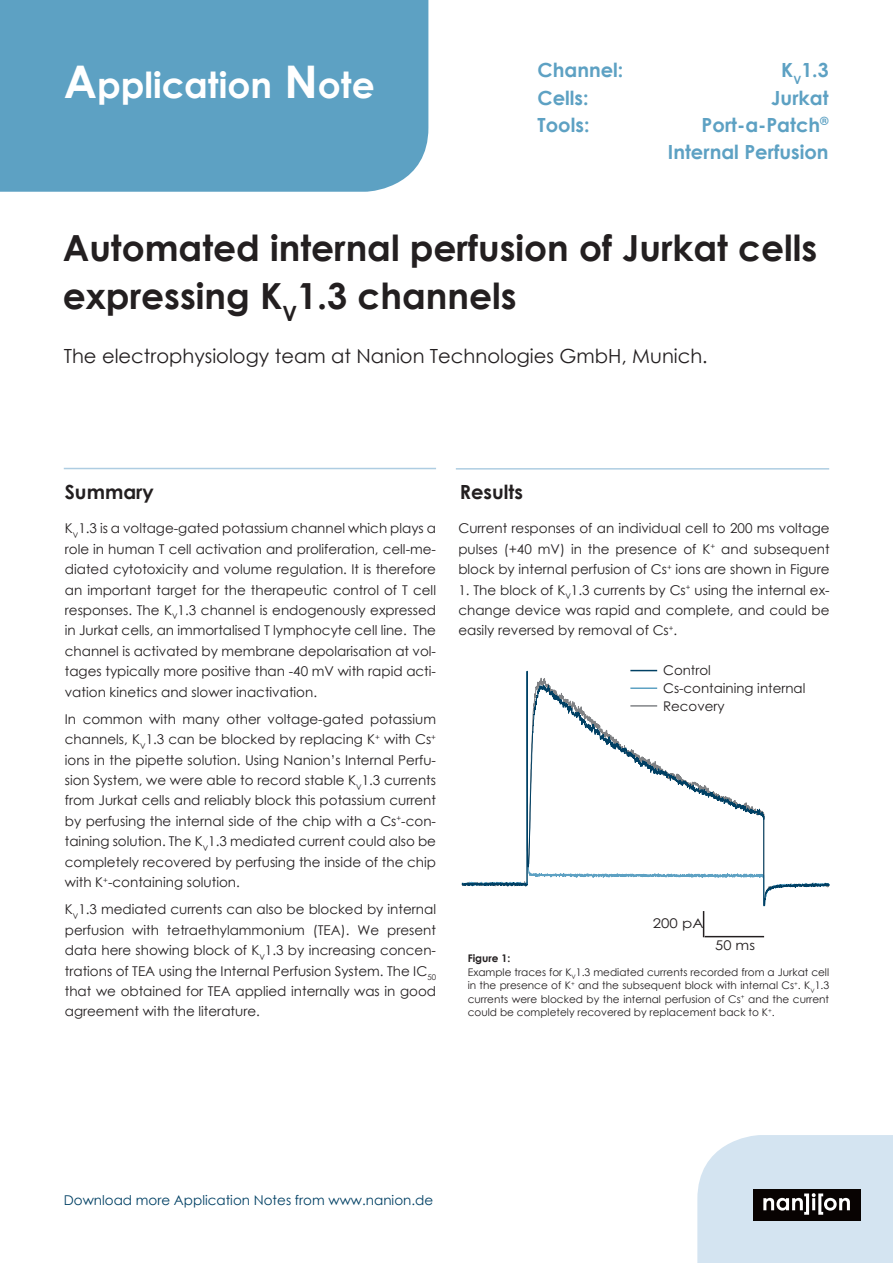
<style>
.page{position:relative;width:893px;height:1263px;background:#fff}
.page>*{position:absolute;margin:0;border:0;box-sizing:border-box;transform-origin:0 0}
.t1{font:700 36px/47.5px "Century Gothic";color:#231f20}
.t2{font:700 36px "Century Gothic";color:#fff}
.t3{font:700 19.5px "Century Gothic";color:#5da1c3}
.t4{font:19.5px "Century Gothic";color:#231f20}
.t5{font:700 19.5px "Century Gothic";color:#231f20}
.t6{font:13.5px/20.4px "Century Gothic";color:#231f20;text-align:justify}
.t7{font:13.5px "Century Gothic";color:#004064}
.t8{font:13.35px/17.7px "Century Gothic";color:#231f20}
.t9{font:13.35px "Century Gothic";color:#231f20;scale:1.13 1}
.t10{font:13.35px "Century Gothic";color:#231f20;scale:1.1 1}
.t11{font:10.5px/13.6px "Century Gothic";color:#231f20;text-align:justify}
.t12{font:700 10.5px "Century Gothic";color:#231f20}
.s1{font-size:45px}
</style>
<div class="page">
<div style="left:0;top:0;width:428px;height:192px;background:#5da1c3"></div>
<svg style="left:697px;top:1135px;width:196px;height:128px;background:#bfccd6"></svg>
<svg style="left:461px;top:669px;width:369px;height:238px"></svg>
<svg style="left:703px;top:911px;width:1px;height:26px"></svg>
<hr style="left:705px;top:936px;width:59px;height:1px;background:#231f20">
<svg style="left:630px;top:670px;width:27px;height:1px"></svg>
<hr style="left:630px;top:687px;width:27px;height:2px;background:#5da1c3">
<hr style="left:630px;top:705px;width:27px;height:2px;background:#808285">
<hr style="left:64px;top:468px;width:372px;height:1px;background:#aecde2">
<hr style="left:456px;top:468px;width:373px;height:2px;background:#aecde2">
<h1 class="t2" style="left:64px;top:57px;width:313px"><span class="s1">A</span>pplication <span class="s1">N</span>ote</h1>
<p class="t3" style="left:538px;top:56px;width:87px">Channel:</p>
<p class="t3" style="left:781px;top:56px;width:49px">K<sub>V</sub>1.3</p>
<p class="t3" style="left:538px;top:83px;width:53px">Cells:</p>
<p class="t3" style="left:771px;top:83px;width:59px">Jurkat</p>
<p class="t3" style="left:538px;top:110px;width:53px">Tools:</p>
<p class="t3" style="left:702px;top:110px;width:128px">Port-a-Patch<sup>®</sup></p>
<p class="t3" style="left:668px;top:137px;width:162px">Internal Perfusion</p>
<p class="t1" style="left:63px;top:223px;width:756px">Automated internal perfusion of Jurkat cells expressing K<sub>V</sub>1.3 channels</p>
<p class="t4" style="left:64px;top:342px;width:645px">The electrophysiology team at Nanion Technologies GmbH, Munich.</p>
<p class="t5" style="left:65px;top:477px;width:90px">Summary</p>
<p class="t5" style="left:460px;top:477px;width:65px">Results</p>
<p class="t6" style="left:458px;top:518px;width:373px">Current responses of an individual cell to 200 ms voltage pulses (+40 mV) in the presence of K<sup>+</sup> and subsequent block by internal perfusion of Cs<sup>+</sup> ions are shown in Figure</p>
<p class="t6" style="left:458px;top:579px;width:373px">1. The block of K<sub>V</sub>1.3 currents by Cs<sup>+</sup> using the internal ex&shy;change device was rapid and complete, and could be easily reversed by removal of Cs<sup>+</sup>.</p>
<p class="t6" style="left:65px;top:518px;width:373px">K<sub>V</sub>1.3 is a voltage-gated potassium channel which plays a role in human T cell activation and proliferation, cell-me&shy;diated cytotoxicity and volume regulation. It is therefore an important target for the therapeutic control of T cell responses. The K<sub>V</sub>1.3 channel is endogenously expressed in Jurkat cells, an immortalised T lymphocyte cell line. The channel is activated by membrane depolarisation at vol&shy;tages typically more positive than -40 mV with rapid acti&shy;vation kinetics and slower inactivation.</p>
<p class="t6" style="left:65px;top:708px;width:373px">In common with many other voltage-gated potassium channels, K<sub>V</sub>1.3 can be blocked by replacing K<sup>+</sup> with Cs<sup>+ </sup>ions in the pipette solution. Using Nanion’s Internal Perfu&shy;sion System, we were able to record stable K<sub>V</sub>1.3 currents from Jurkat cells and reliably block this potassium current by perfusing the internal side of the chip with a Cs<sup>+</sup>-con&shy;taining solution. The K<sub>V</sub>1.3 mediated current could also be completely recovered by perfusing the inside of the chip with K<sup>+</sup>-containing solution.</p>
<p class="t6" style="left:65px;top:899px;width:373px">K<sub>V</sub>1.3 mediated currents can also be blocked by internal perfusion with tetraethylammonium (TEA). We present data here showing block of K<sub>V</sub>1.3 by increasing concen&shy;trations of TEA using the Internal Perfusion System. The IC<sub>50 </sub>that we obtained for TEA applied internally was in good agreement with the literature.</p>
<p class="t8" style="left:663px;top:661px;width:144px">Control<br>Cs-containing internal<br>Recovery</p>
<p class="t9" style="left:653px;top:913px;width:46px">200 pA</p>
<p class="t10" style="left:715px;top:936px;width:38px">50 ms</p>
<p class="t12" style="left:468px;top:950px;width:44px">Figure 1:</p>
<p class="t11" style="left:468px;top:965px;width:363px">Example traces for K<sub>V</sub>1.3 mediated currents recorded from a Jurkat cell in the presence of K<sup>+</sup> and the subsequent block with internal Cs<sup>+</sup>. K<sub>V</sub>1.3 currents were blocked by the internal perfusion of Cs<sup>+</sup> and the current could be completely recovered by replacement back to K<sup>+</sup>.</p>
<p class="t7" style="left:64px;top:1191px;width:371px">Download more Application Notes from www.nanion.de</p>
</div>
